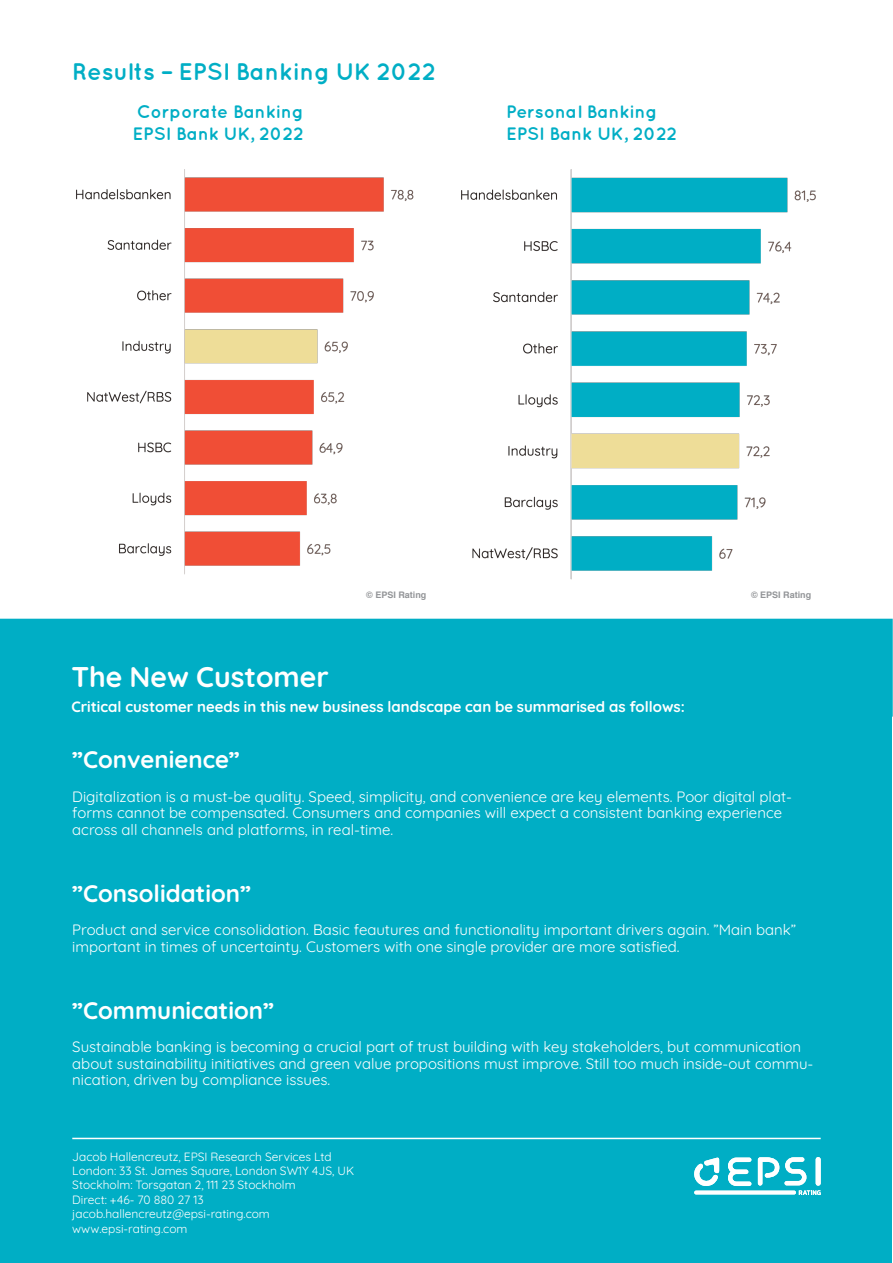
<style>
.page{position:relative;width:893px;height:1263px;background:#fff}
.page>*{position:absolute;margin:0;border:0;box-sizing:border-box;transform-origin:0 0}
.SKI_Blåruta_Hållbarh{font:700 28.5px "Quicksand";color:#fff}
.SKI_mellis{font:700 24px "Quicksand";color:#fff}
.SKI_Styckesrubrik{font:700 24px "Quicksand";color:#00aec5}
.SKI_Styckesrubrik-2{font:700 18px "Quicksand";color:#00aec5}
.SKI_mellis-2{font:15px/16.5px "Quicksand";color:#fff}
.SKI_Blåruta_Hållbarh-2{font:700 15px "Quicksand";color:#fff}
.SKI_bröd{font:12px "Quicksand";color:#fff}
.t1{font:700 9px "Helvetica";color:#939598}
</style>
<div class="page">
<div style="left:0;top:619px;width:892px;height:644px;background:#00aec5"></div>
<hr style="left:72px;top:1138px;width:749px;height:1px;background:#fff">
<svg style="left:728px;top:1157px;width:23px;height:29px"></svg>
<svg style="left:694px;top:1190px;width:102px;height:4px"></svg>
<svg style="left:758px;top:1157px;width:63px;height:38px"></svg>
<svg style="left:694px;top:1157px;width:25px;height:29px"></svg>
<img style="left:461px;top:169px;width:355px;height:411px">
<img style="left:76px;top:169px;width:338px;height:406px">
<p class="SKI_Styckesrubrik" style="left:72px;top:57px;width:365px">Results – EPSI Banking UK 2022</p>
<p class="SKI_Styckesrubrik-2" style="left:137px;top:101px;width:168px">Corporate Banking</p>
<p class="SKI_Styckesrubrik-2" style="left:132px;top:123px;width:173px">EPSI Bank UK, 2022</p>
<p class="SKI_Styckesrubrik-2" style="left:506px;top:101px;width:153px">Personal Banking</p>
<p class="SKI_Styckesrubrik-2" style="left:506px;top:123px;width:173px">EPSI Bank UK, 2022</p>
<p class="t1" style="left:366px;top:587px;width:62px">© EPSI Rating</p>
<p class="t1" style="left:751px;top:587px;width:62px">© EPSI Rating</p>
<p class="SKI_Blåruta_Hållbarh" style="left:71px;top:654px;width:259px">The New Customer</p>
<p class="SKI_Blåruta_Hållbarh-2" style="left:71px;top:695px;width:615px">Critical customer needs in this new business landscape can be summarised as follows:</p>
<p class="SKI_mellis" style="left:72px;top:741px;width:169px">”Convenience”</p>
<p class="SKI_mellis-2" style="left:72px;top:787px;width:721px">Digitalization is a must-be quality. Speed, simplicity, and convenience are key elements. Poor digital plat&shy;forms cannot be compensated. Consumers and companies will expect a consistent banking experience across all channels and platforms, in real-time.</p>
<p class="SKI_mellis" style="left:72px;top:875px;width:180px">”Consolidation”</p>
<p class="SKI_mellis-2" style="left:72px;top:920px;width:725px">Product and service consolidation. Basic feautures and functionality important drivers again. ”Main bank” important in times of uncertainty. Customers with one single provider are more satisfied.</p>
<p class="SKI_mellis" style="left:72px;top:992px;width:203px">”Communication”</p>
<p class="SKI_mellis-2" style="left:72px;top:1037px;width:743px">Sustainable banking is becoming a crucial part of trust building with key stakeholders, but communication about sustainability initiatives and green value propositions must improve. Still too much inside-out commu&shy;nication, driven by compliance issues.</p>
<p class="SKI_bröd" style="left:72px;top:1147px;width:261px">Jacob Hallencreutz, EPSI Research Services Ltd</p>
<p class="SKI_bröd" style="left:72px;top:1161px;width:283px">London: 33 St. James Square, London SW1Y 4JS, UK</p>
<p class="SKI_bröd" style="left:72px;top:1176px;width:225px">Stockholm: Torsgatan 2, 111 23 Stockholm</p>
<p class="SKI_bröd" style="left:72px;top:1190px;width:133px">Direct: +46- 70 880 27 13</p>
<p class="SKI_bröd" style="left:72px;top:1204px;width:199px">jacob.hallencreutz@epsi-rating.com</p>
<p class="SKI_bröd" style="left:72px;top:1219px;width:117px">www.epsi-rating.com</p>
</div>
